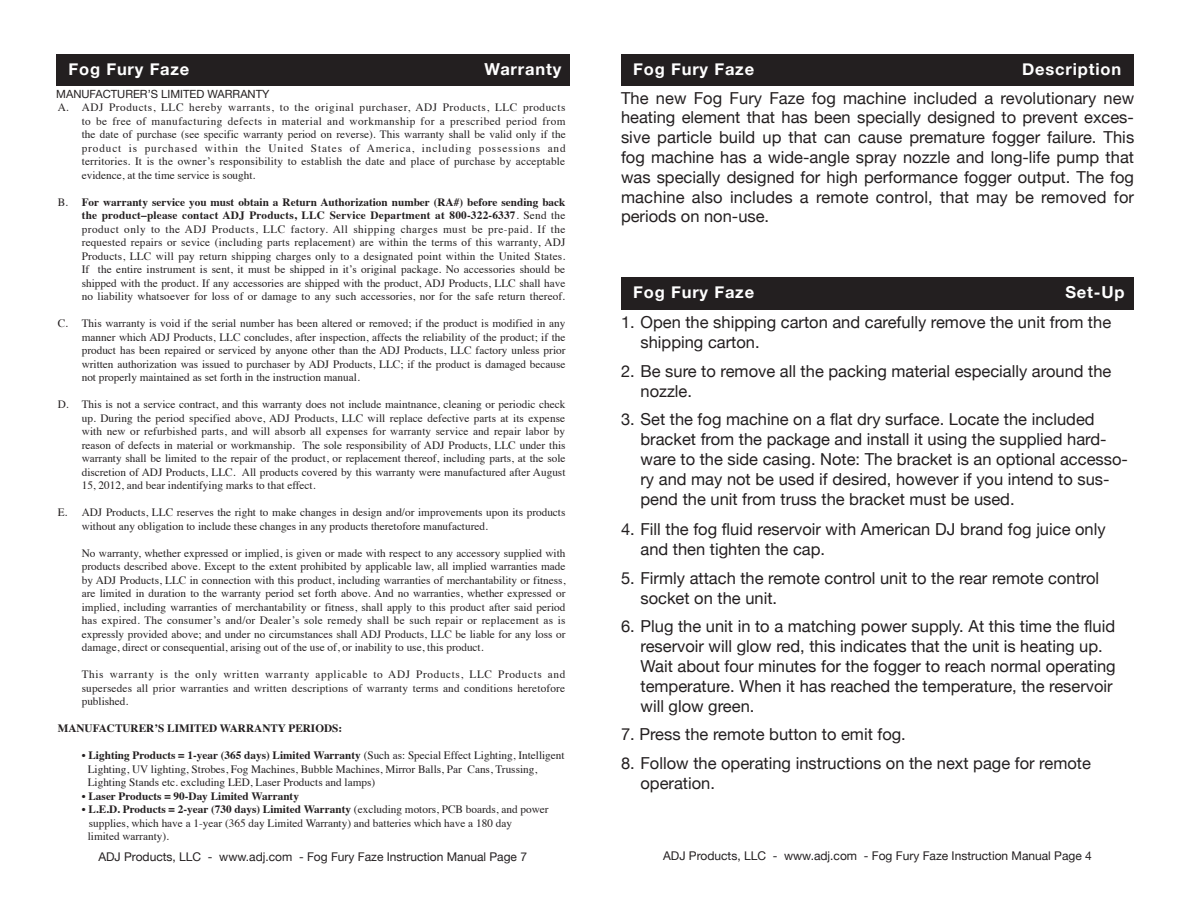
<style>
.page{position:relative;width:1188px;height:918px;background:#fff}
.page>*{position:absolute;margin:0;border:0;box-sizing:border-box;transform-origin:0 0}
.t1{font:16.5px/19.8px "Helvetica Neue";color:#231f20}
.t2{font:700 16.5px "Helvetica Neue";letter-spacing:.05em;color:#fff}
.t3{font:12px "Helvetica Neue";color:#231f20}
.t4{font:11.25px/13.5px "Times";color:#231f20}
.t5{font:700 11.25px "Times";color:#231f20}
.t6{font:11.25px "Times";letter-spacing:.04em;color:#231f20}
.t7{font:11.25px "Times";letter-spacing:.02em;color:#231f20}
.t8{font:11.25px "Times";letter-spacing:.05em;color:#231f20}
.t9{font:700 11.25px "Times";letter-spacing:.02em;color:#231f20}
.t10{font:11.25px "Times";letter-spacing:.055em;color:#231f20}
.t11{font:11.25px "Times";letter-spacing:.08em;color:#231f20}
.t12{font:11.25px "Helvetica Neue";color:#231f20}
.s1{font-weight:400}
.s2{font-weight:700}
</style>
<div class="page">
<div style="left:621px;top:54px;width:513px;height:32px;background:#231f20"></div>
<div style="left:621px;top:278px;width:513px;height:31px;background:#231f20"></div>
<div style="left:56px;top:54px;width:513px;height:32px;background:#231f20"></div>
<p class="t2" style="left:69px;top:56px;width:122px">Fog Fury Faze</p>
<p class="t2" style="left:485px;top:56px;width:78px">Warranty</p>
<p class="t12" style="left:56px;top:86px;width:215px">MANUFACTURER’S LIMITED WARRANTY</p>
<p class="t8" style="left:58px;top:97px;width:509px">A. ADJ Products, LLC hereby warrants, to the original purchaser, ADJ Products, LLC products</p>
<p class="t6" style="left:82px;top:111px;width:485px">to be free of manufacturing defects in material and workmanship for a prescribed period from</p>
<p class="t4" style="left:82px;top:127px;width:485px">the date of purchase (see specific warranty period on reverse). This warranty shall be valid only if the</p>
<p class="t11" style="left:82px;top:138px;width:485px">product is purchased within the United States of America, including possessions and</p>
<p class="t4" style="left:82px;top:154px;width:485px">territories. It is the owner’s responsibility to establish the date and place of purchase by acceptable</p>
<p class="t4" style="left:82px;top:167px;width:175px">evidence, at the time service is sought.</p>
<p class="t5" style="left:58px;top:191px;width:509px"><span class="s1">B.</span> For warranty service you must obtain a Return Authorization number (RA#) before sending back</p>
<p class="t9" style="left:82px;top:205px;width:485px">the product–please contact ADJ Products, LLC Service Department at 800-322-6337<span class="s1">. Send the</span></p>
<p class="t6" style="left:82px;top:219px;width:485px">product only to the ADJ Products, LLC factory. All shipping charges must be pre-paid. If the</p>
<p class="t4" style="left:82px;top:235px;width:485px">requested repairs or sevice (including parts replacement) are within the terms of this warranty, ADJ</p>
<p class="t4" style="left:82px;top:248px;width:485px">Products, LLC will pay return shipping charges only to a designated point within the United States.</p>
<p class="t4" style="left:82px;top:262px;width:485px">If the entire instrument is sent, it must be shipped in it’s original package. No accessories should be</p>
<p class="t4" style="left:82px;top:275px;width:485px">shipped with the product. If any accessories are shipped with the product, ADJ Products, LLC shall have</p>
<p class="t4" style="left:82px;top:289px;width:485px">no liability whatsoever for loss of or damage to any such accessories, nor for the safe return thereof.</p>
<p class="t4" style="left:58px;top:316px;width:509px">C. This warranty is void if the serial number has been altered or removed; if the product is modified in any</p>
<p class="t4" style="left:82px;top:329px;width:485px">manner which ADJ Products, LLC concludes, after inspection, affects the reliability of the product; if the</p>
<p class="t4" style="left:82px;top:343px;width:485px">product has been repaired or serviced by anyone other than the ADJ Products, LLC factory unless prior</p>
<p class="t4" style="left:82px;top:356px;width:485px">written authorization was issued to purchaser by ADJ Products, LLC; if the product is damaged because</p>
<p class="t4" style="left:82px;top:370px;width:280px">not properly maintained as set forth in the instruction manual.</p>
<p class="t4" style="left:58px;top:397px;width:509px">D. This is not a service contract, and this warranty does not include maintnance, cleaning or periodic check</p>
<p class="t4" style="left:82px;top:410px;width:485px">up. During the period specified above, ADJ Products, LLC will replace defective parts at its expense</p>
<p class="t4" style="left:82px;top:424px;width:485px">with new or refurbished parts, and will absorb all expenses for warranty service and repair labor by</p>
<p class="t4" style="left:82px;top:437px;width:485px">reason of defects in material or workmanship. The sole responsibility of ADJ Products, LLC under this</p>
<p class="t4" style="left:82px;top:451px;width:485px">warranty shall be limited to the repair of the product, or replacement thereof, including parts, at the sole</p>
<p class="t4" style="left:82px;top:464px;width:485px">discretion of ADJ Products, LLC. All products covered by this warranty were manufactured after August</p>
<p class="t4" style="left:82px;top:478px;width:235px">15, 2012, and bear indentifying marks to that effect.</p>
<p class="t4" style="left:58px;top:505px;width:509px">E. ADJ Products, LLC reserves the right to make changes in design and/or improvements upon its products</p>
<p class="t4" style="left:82px;top:518px;width:408px">without any obligation to include these changes in any products theretofore manufactured.</p>
<p class="t4" style="left:82px;top:545px;width:485px">No warranty, whether expressed or implied, is given or made with respect to any accessory supplied with</p>
<p class="t4" style="left:82px;top:559px;width:485px">products described above. Except to the extent prohibited by applicable law, all implied warranties made</p>
<p class="t4" style="left:82px;top:572px;width:485px">by ADJ Products, LLC in connection with this product, including warranties of merchantability or fitness,</p>
<p class="t4" style="left:82px;top:586px;width:485px">are limited in duration to the warranty period set forth above. And no warranties, whether expressed or</p>
<p class="t4" style="left:82px;top:599px;width:485px">implied, including warranties of merchantability or fitness, shall apply to this product after said period</p>
<p class="t7" style="left:82px;top:610px;width:485px">has expired. The consumer’s and/or Dealer’s sole remedy shall be such repair or replacement as is</p>
<p class="t4" style="left:82px;top:626px;width:485px">expressly provided above; and under no circumstances shall ADJ Products, LLC be liable for any loss or</p>
<p class="t4" style="left:82px;top:640px;width:403px">damage, direct or consequential, arising out of the use of, or inability to use, this product.</p>
<p class="t10" style="left:82px;top:664px;width:485px">This warranty is the only written warranty applicable to ADJ Products, LLC Products and</p>
<p class="t4" style="left:82px;top:680px;width:485px">supersedes all prior warranties and written descriptions of warranty terms and conditions heretofore</p>
<p class="t4" style="left:82px;top:694px;width:48px">published.</p>
<p class="t5" style="left:58px;top:718px;width:286px">MANUFACTURER’S LIMITED WARRANTY PERIODS:</p>
<p class="t4" style="left:88px;top:748px;width:478px;text-indent:-6px"><span class="s2">• Lighting Products = 1-year (365 days) Limited Warranty</span> (Such as: Special Effect Lighting, Intelligent<br>Lighting, UV lighting, Strobes, Fog Machines, Bubble Machines, Mirror Balls, Par Cans, Trussing,<br>Lighting Stands etc. excluding LED, Laser Products and lamps)</p>
<p class="t5" style="left:82px;top:785px;width:219px">• Laser Products = 90-Day Limited Warranty</p>
<p class="t5" style="left:82px;top:799px;width:468px">• L.E.D. Products = 2-year (730 days) Limited Warranty <span class="s1">(excluding motors, PCB boards, and power</span></p>
<p class="t4" style="left:89px;top:815px;width:425px">supplies, which have a 1-year (365 day Limited Warranty) and batteries which have a 180 day</p>
<p class="t4" style="left:88px;top:829px;width:83px">limited warranty).</p>
<p class="t3" style="left:98px;top:848px;width:430px">ADJ Products, LLC - www.adj.com - Fog Fury Faze Instruction Manual Page 7</p>
<p class="t2" style="left:633px;top:56px;width:122px">Fog Fury Faze</p>
<p class="t2" style="left:1022px;top:56px;width:100px">Description</p>
<p class="t1" style="left:621px;top:89px;width:515px;text-align:justify">The new Fog Fury Faze fog machine included a revolutionary new heating element that has been specially designed to prevent exces&shy;sive particle build up that can cause premature fogger failure. This fog machine has a wide-angle spray nozzle and long-life pump that was specially designed for high performance fogger output. The fog machine also includes a remote control, that may be removed for periods on non-use.</p>
<p class="t2" style="left:633px;top:279px;width:122px">Fog Fury Faze</p>
<p class="t2" style="left:1065px;top:279px;width:61px">Set-Up</p>
<p class="t1" style="left:641px;top:313px;width:472px;text-indent:-20px">1. Open the shipping carton and carefully remove the unit from the shipping carton.</p>
<p class="t1" style="left:641px;top:362px;width:472px;text-indent:-20px">2. Be sure to remove all the packing material especially around the nozzle.</p>
<p class="t1" style="left:641px;top:411px;width:489px;text-indent:-20px">3. Set the fog machine on a flat dry surface. Locate the included bracket from the package and install it using the supplied hard&shy;ware to the side casing. Note: The bracket is an optional accesso&shy;ry and may not be used if desired, however if you intend to sus&shy;pend the unit from truss the bracket must be used.</p>
<p class="t1" style="left:641px;top:520px;width:467px;text-indent:-20px">4. Fill the fog fluid reservoir with American DJ brand fog juice only and then tighten the cap.</p>
<p class="t1" style="left:621px;top:569px;width:480px">5. Firmly attach the remote control unit to the rear remote control</p>
<p class="t1" style="left:641px;top:589px;width:138px">socket on the unit.</p>
<p class="t1" style="left:641px;top:618px;width:477px;text-indent:-20px">6. Plug the unit in to a matching power supply. At this time the fluid reservoir will glow red, this indicates that the unit is heating up.<br>Wait about four minutes for the fogger to reach normal operating temperature. When it has reached the temperature, the reservoir will glow green.</p>
<p class="t1" style="left:621px;top:726px;width:286px">7. Press the remote button to emit fog.</p>
<p class="t1" style="left:641px;top:754px;width:452px;text-indent:-20px">8. Follow the operating instructions on the next page for remote operation.</p>
<p class="t3" style="left:663px;top:847px;width:430px">ADJ Products, LLC - www.adj.com - Fog Fury Faze Instruction Manual Page 4</p>
</div>
